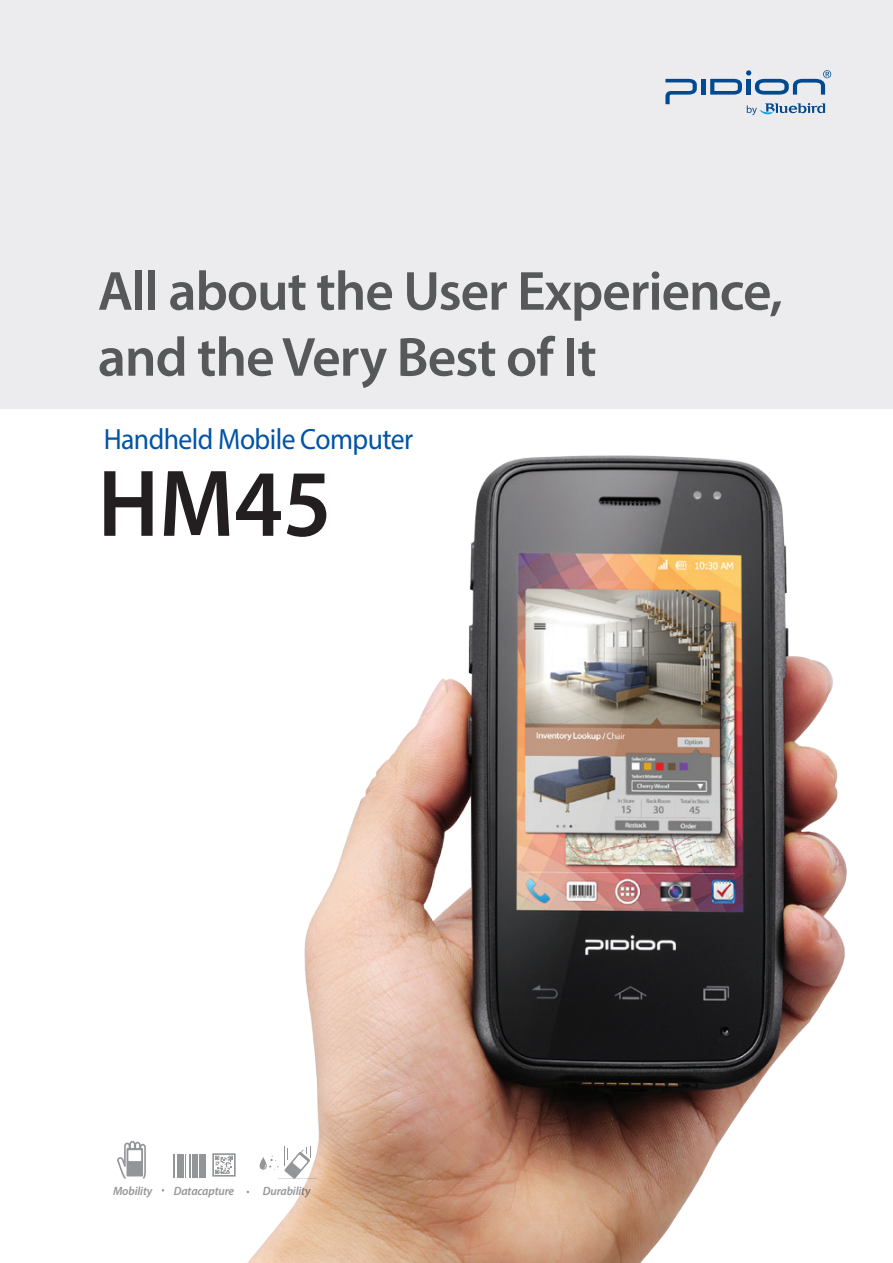
<style>
.page{position:relative;width:893px;height:1263px;background:#fff}
.page>*{position:absolute;margin:0;border:0;box-sizing:border-box;transform-origin:0 0}
.t1{font:600 95.7px "Myriad Pro";color:#231f20;scale:.95 1}
.t2{font:600 55.5px/66px "Myriad Pro";letter-spacing:-.02em;color:#57585a}
.t3{font:29.4px "Myriad Pro";letter-spacing:-.02em;color:#0154a6;scale:.94 1}
.t4{font:italic 600 12px "Myriad Pro";letter-spacing:-.01em;color:#939598}
</style>
<div class="page">
<div style="left:0;top:0;width:893px;height:408px;background:#ececee"></div>
<img style="left:124px;top:455px;width:723px;height:808px">
<hr style="left:701px;top:79px;width:4px;height:16px;background:#014990">
<svg style="left:665px;top:79px;width:32px;height:25px"></svg>
<svg style="left:747px;top:103px;width:78px;height:12px"></svg>
<svg style="left:710px;top:70px;width:121px;height:25px"></svg>
<svg style="left:260px;top:1146px;width:56px;height:33px"></svg>
<hr style="left:192px;top:1154px;width:2px;height:23px;background:#939598">
<hr style="left:189px;top:1154px;width:2px;height:23px;background:#939598">
<svg style="left:185px;top:1154px;width:1px;height:23px"></svg>
<hr style="left:173px;top:1154px;width:2px;height:23px;background:#939598">
<svg style="left:177px;top:1154px;width:2px;height:23px"></svg>
<hr style="left:180px;top:1154px;width:4px;height:23px;background:#939598">
<hr style="left:195px;top:1154px;width:3px;height:23px;background:#939598">
<svg style="left:199px;top:1154px;width:1px;height:23px"></svg>
<hr style="left:201px;top:1154px;width:2px;height:23px;background:#939598">
<hr style="left:204px;top:1154px;width:2px;height:23px;background:#939598">
<svg style="left:212px;top:1153px;width:24px;height:23px"></svg>
<svg style="left:117px;top:1141px;width:29px;height:37px"></svg>
<div style="left:127px;top:1148px;width:16px;height:28px;background:#939598"></div>
<div style="left:128px;top:1150px;width:13px;height:11px;background:#fff"></div>
<p class="t2" style="left:98px;top:257px;width:686px">All about the User Experience, and the Very Best of It</p>
<p class="t3" style="left:104px;top:421px;width:331px">Handheld Mobile Computer</p>
<h1 class="t1" style="left:98px;top:443px;width:248px">HM45</h1>
<p class="t4" style="left:113px;top:1183px;width:41px">Mobility</p>
<p class="t4" style="left:174px;top:1183px;width:62px">Datacapture</p>
<p class="t4" style="left:263px;top:1183px;width:49px">Durability</p>
</div>
